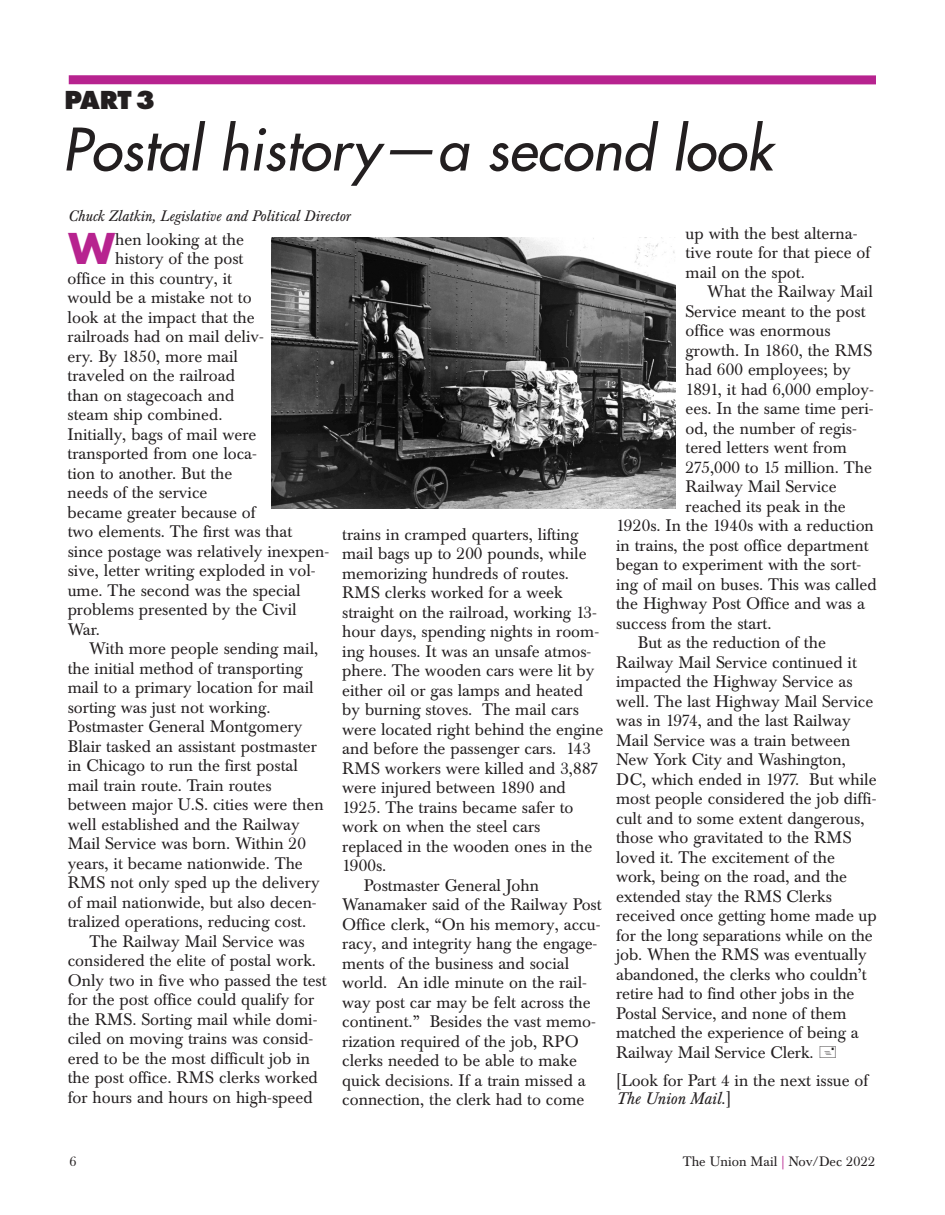
<style>
.page{position:relative;width:945px;height:1215px;background:#fff}
.page>*{position:absolute;margin:0;border:0;box-sizing:border-box;transform-origin:0 0}
.t1{font:italic 57px "Futura";color:#231f20}
.t2{font:700 41.25px "Futura";color:#b7238f}
.t3{font:800 24px "Futura";color:#231f20}
.t4{font:16.5px/19.5px "Baskerville BE";color:#231f20}
.t5{font:italic 15px "Baskerville BE";color:#231f20}
.t6{font:13.5px "Baskerville BE";color:#231f20}
.s1{font-style:italic}
.s2{color:#b7238f}
</style>
<div class="page">
<div style="left:69px;top:75px;width:807px;height:9px;background:#b7238f"></div>
<img style="left:271px;top:237px;width:404px;height:272px">
<h3 class="t3" style="left:65px;top:89px;width:92px">PART 3</h3>
<h1 class="t1" style="left:62px;top:121px;width:712px">Postal history—a second look</h1>
<p class="t5" style="left:68px;top:211px;width:284px">Chuck Zlatkin, Legislative and Political Director</p>
<h2 class="t2" style="left:68px;top:219px;width:49px">W</h2>
<p class="t4" style="left:115px;top:231px;width:130px">hen looking at the</p>
<p class="t4" style="left:115px;top:251px;width:130px">history of the post</p>
<p class="t4" style="left:68px;top:270px;width:166px">office in this country, it</p>
<p class="t4" style="left:68px;top:290px;width:186px">would be a mistake not to</p>
<p class="t4" style="left:68px;top:309px;width:189px">look at the impact that the</p>
<p class="t4" style="left:68px;top:329px;width:198px">railroads had on mail deliv-</p>
<p class="t4" style="left:68px;top:348px;width:172px">ery. By 1850, more mail</p>
<p class="t4" style="left:68px;top:368px;width:169px">traveled on the railroad</p>
<p class="t4" style="left:68px;top:387px;width:168px">than on stagecoach and</p>
<p class="t4" style="left:68px;top:407px;width:156px">steam ship combined.</p>
<p class="t4" style="left:68px;top:426px;width:190px">Initially, bags of mail were</p>
<p class="t4" style="left:68px;top:446px;width:191px">transported from one loca-</p>
<p class="t4" style="left:68px;top:465px;width:166px">tion to another. But the</p>
<p class="t4" style="left:68px;top:485px;width:141px">needs of the service</p>
<p class="t4" style="left:68px;top:504px;width:189px">became greater because of</p>
<p class="t4" style="left:68px;top:524px;width:226px">two elements. The first was that</p>
<p class="t4" style="left:68px;top:543px;width:263px">since postage was relatively inexpen-</p>
<p class="t4" style="left:68px;top:563px;width:250px">sive, letter writing exploded in vol-</p>
<p class="t4" style="left:68px;top:582px;width:234px">ume. The second was the special</p>
<p class="t4" style="left:68px;top:602px;width:230px">problems presented by the Civil</p>
<p class="t4" style="left:68px;top:621px;width:34px">War.</p>
<p class="t4" style="left:89px;top:641px;width:231px">With more people sending mail,</p>
<p class="t4" style="left:68px;top:660px;width:237px">the initial method of transporting</p>
<p class="t4" style="left:68px;top:680px;width:248px">mail to a primary location for mail</p>
<p class="t4" style="left:68px;top:699px;width:204px">sorting was just not working.</p>
<p class="t4" style="left:68px;top:719px;width:236px">Postmaster General Montgomery</p>
<p class="t4" style="left:68px;top:738px;width:251px">Blair tasked an assistant postmaster</p>
<p class="t4" style="left:68px;top:758px;width:232px">in Chicago to run the first postal</p>
<p class="t4" style="left:68px;top:777px;width:205px">mail train route. Train routes</p>
<p class="t4" style="left:68px;top:797px;width:257px">between major U.S. cities were then</p>
<p class="t4" style="left:68px;top:816px;width:234px">well established and the Railway</p>
<p class="t4" style="left:68px;top:836px;width:240px">Mail Service was born. Within 20</p>
<p class="t4" style="left:68px;top:855px;width:237px">years, it became nationwide. The</p>
<p class="t4" style="left:68px;top:875px;width:253px">RMS not only sped up the delivery</p>
<p class="t4" style="left:68px;top:894px;width:251px">of mail nationwide, but also decen-</p>
<p class="t4" style="left:68px;top:914px;width:240px">tralized operations, reducing cost.</p>
<p class="t4" style="left:89px;top:933px;width:217px">The Railway Mail Service was</p>
<p class="t4" style="left:68px;top:953px;width:250px">considered the elite of postal work.</p>
<p class="t4" style="left:68px;top:972px;width:260px">Only two in five who passed the test</p>
<p class="t4" style="left:68px;top:992px;width:248px">for the post office could qualify for</p>
<p class="t4" style="left:68px;top:1011px;width:251px">the RMS. Sorting mail while domi-</p>
<p class="t4" style="left:68px;top:1031px;width:247px">ciled on moving trains was consid-</p>
<p class="t4" style="left:68px;top:1050px;width:244px">ered to be the most difficult job in</p>
<p class="t4" style="left:68px;top:1070px;width:252px">the post office. RMS clerks worked</p>
<p class="t4" style="left:68px;top:1089px;width:246px">for hours and hours on high-speed</p>
<p class="t4" style="left:342px;top:526px;width:238px">trains in cramped quarters, lifting</p>
<p class="t4" style="left:342px;top:546px;width:246px">mail bags up to 200 pounds, while</p>
<p class="t4" style="left:342px;top:565px;width:228px">memorizing hundreds of routes.</p>
<p class="t4" style="left:342px;top:585px;width:222px">RMS clerks worked for a week</p>
<p class="t4" style="left:342px;top:604px;width:256px">straight on the railroad, working 13-</p>
<p class="t4" style="left:342px;top:624px;width:258px">hour days, spending nights in room-</p>
<p class="t4" style="left:342px;top:643px;width:251px">ing houses. It was an unsafe atmos-</p>
<p class="t4" style="left:342px;top:663px;width:254px">phere. The wooden cars were lit by</p>
<p class="t4" style="left:342px;top:682px;width:242px">either oil or gas lamps and heated</p>
<p class="t4" style="left:342px;top:702px;width:238px">by burning stoves. The mail cars</p>
<p class="t4" style="left:342px;top:721px;width:263px">were located right behind the engine</p>
<p class="t4" style="left:342px;top:741px;width:250px">and before the passenger cars. 143</p>
<p class="t4" style="left:342px;top:760px;width:258px">RMS workers were killed and 3,887</p>
<p class="t4" style="left:342px;top:780px;width:225px">were injured between 1890 and</p>
<p class="t4" style="left:342px;top:799px;width:233px">1925. The trains became safer to</p>
<p class="t4" style="left:342px;top:819px;width:200px">work on when the steel cars</p>
<p class="t4" style="left:342px;top:838px;width:252px">replaced in the wooden ones in the</p>
<p class="t4" style="left:342px;top:858px;width:46px">1900s.</p>
<p class="t4" style="left:364px;top:877px;width:177px">Postmaster General John</p>
<p class="t4" style="left:342px;top:897px;width:261px">Wanamaker said of the Railway Post</p>
<p class="t4" style="left:342px;top:916px;width:260px">Office clerk, “On his memory, accu-</p>
<p class="t4" style="left:342px;top:936px;width:257px">racy, and integrity hang the engage-</p>
<p class="t4" style="left:342px;top:955px;width:229px">ments of the business and social</p>
<p class="t4" style="left:342px;top:975px;width:246px">world. An idle minute on the rail-</p>
<p class="t4" style="left:342px;top:994px;width:250px">way post car may be felt across the</p>
<p class="t4" style="left:342px;top:1014px;width:255px">continent.” Besides the vast memo-</p>
<p class="t4" style="left:342px;top:1033px;width:238px">rization required of the job, RPO</p>
<p class="t4" style="left:342px;top:1053px;width:236px">clerks needed to be able to make</p>
<p class="t4" style="left:342px;top:1072px;width:245px">quick decisions. If a train missed a</p>
<p class="t4" style="left:342px;top:1092px;width:244px">connection, the clerk had to come</p>
<p class="t4" style="left:686px;top:225px;width:186px">up with the best alterna&shy;tive route for that piece of mail on the spot.</p>
<p class="t4" style="left:707px;top:284px;width:167px">What the Railway Mail</p>
<p class="t4" style="left:686px;top:303px;width:181px">Service meant to the post</p>
<p class="t4" style="left:686px;top:323px;width:146px">office was enormous</p>
<p class="t4" style="left:686px;top:342px;width:188px">growth. In 1860, the RMS</p>
<p class="t4" style="left:686px;top:362px;width:167px">had 600 employees; by</p>
<p class="t4" style="left:686px;top:381px;width:190px">1891, it had 6,000 employ-</p>
<p class="t4" style="left:686px;top:401px;width:190px">ees. In the same time peri-</p>
<p class="t4" style="left:686px;top:420px;width:173px">od, the number of regis-</p>
<p class="t4" style="left:686px;top:440px;width:163px">tered letters went from</p>
<p class="t4" style="left:686px;top:459px;width:188px">275,000 to 15 million. The</p>
<p class="t4" style="left:686px;top:479px;width:153px">Railway Mail Service</p>
<p class="t4" style="left:686px;top:498px;width:162px">reached its peak in the</p>
<p class="t4" style="left:616px;top:518px;width:259px">1920s. In the 1940s with a reduction</p>
<p class="t4" style="left:616px;top:537px;width:254px">in trains, the post office department</p>
<p class="t4" style="left:616px;top:557px;width:247px">began to experiment with the sort-</p>
<p class="t4" style="left:616px;top:576px;width:262px">ing of mail on buses. This was called</p>
<p class="t4" style="left:616px;top:596px;width:250px">the Highway Post Office and was a</p>
<p class="t4" style="left:616px;top:615px;width:157px">success from the start.</p>
<p class="t4" style="left:638px;top:635px;width:190px">But as the reduction of the</p>
<p class="t4" style="left:616px;top:654px;width:242px">Railway Mail Service continued it</p>
<p class="t4" style="left:616px;top:674px;width:238px">impacted the Highway Service as</p>
<p class="t4" style="left:616px;top:693px;width:259px">well. The last Highway Mail Service</p>
<p class="t4" style="left:616px;top:713px;width:236px">was in 1974, and the last Railway</p>
<p class="t4" style="left:616px;top:732px;width:236px">Mail Service was a train between</p>
<p class="t4" style="left:616px;top:752px;width:231px">New York City and Washington,</p>
<p class="t4" style="left:616px;top:771px;width:262px">DC, which ended in 1977. But while</p>
<p class="t4" style="left:616px;top:791px;width:262px">most people considered the job diffi-</p>
<p class="t4" style="left:616px;top:810px;width:250px">cult and to some extent dangerous,</p>
<p class="t4" style="left:616px;top:830px;width:237px">those who gravitated to the RMS</p>
<p class="t4" style="left:616px;top:849px;width:220px">loved it. The excitement of the</p>
<p class="t4" style="left:616px;top:869px;width:232px">work, being on the road, and the</p>
<p class="t4" style="left:616px;top:888px;width:217px">extended stay the RMS Clerks</p>
<p class="t4" style="left:616px;top:908px;width:262px">received once getting home made up</p>
<p class="t4" style="left:616px;top:927px;width:258px">for the long separations while on the</p>
<p class="t4" style="left:616px;top:947px;width:252px">job. When the RMS was eventually</p>
<p class="t4" style="left:616px;top:966px;width:252px">abandoned, the clerks who couldn’t</p>
<p class="t4" style="left:616px;top:986px;width:240px">retire had to find other jobs in the</p>
<p class="t4" style="left:616px;top:1005px;width:232px">Postal Service, and none of them</p>
<p class="t4" style="left:616px;top:1025px;width:244px">matched the experience of being a</p>
<p class="t4" style="left:616px;top:1044px;width:199px">Railway Mail Service Clerk.</p>
<p class="t4" style="left:616px;top:1073px;width:254px;line-height:18px">[Look for Part 4 in the next issue of<br><span class="s1">The Union Mail.</span>]</p>
<p class="t6" style="left:69px;top:1156px;width:9px">6</p>
<p class="t6" style="left:683px;top:1156px;width:194px">The Union Mail <span class="s2">|</span> Nov/Dec 2022</p>
</div>
